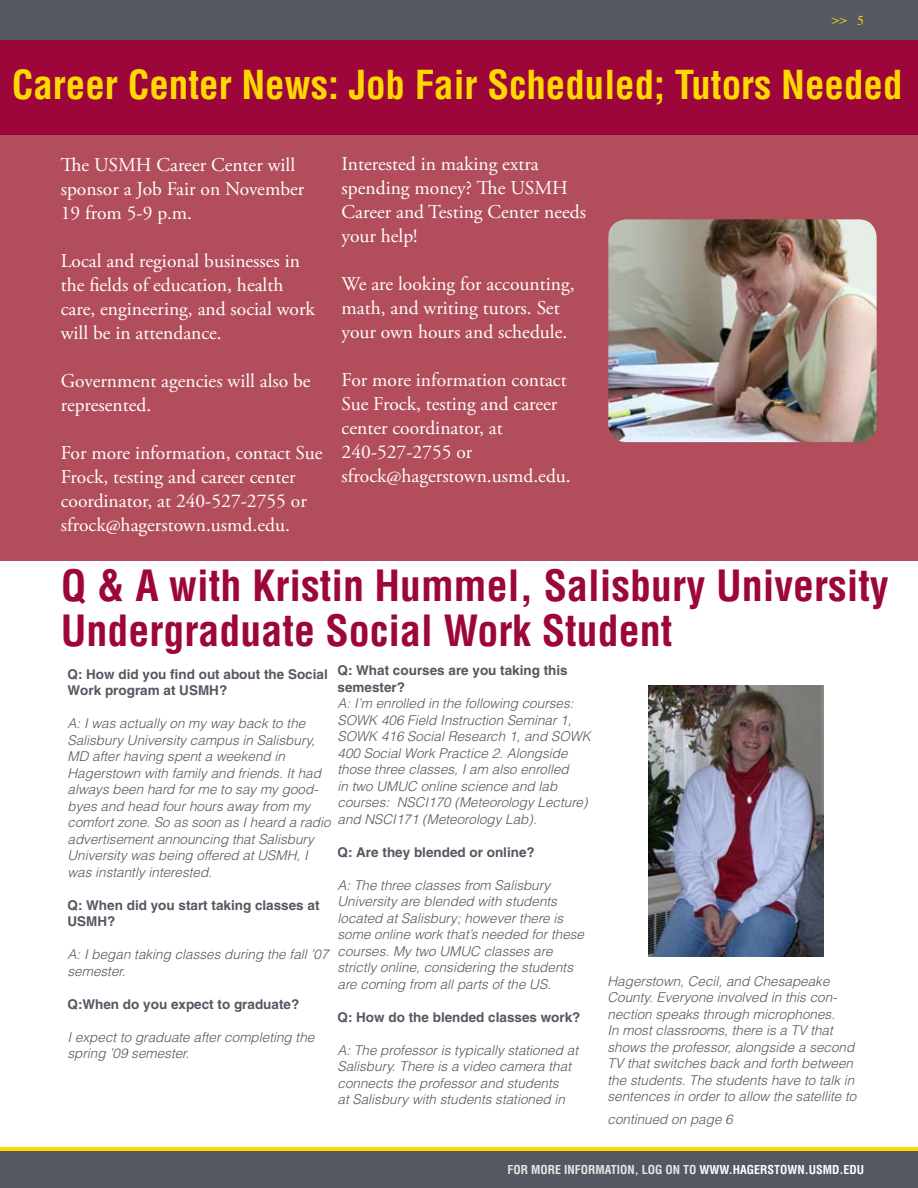
<style>
.page{position:relative;width:918px;height:1188px;background:#fff}
.page>*{position:absolute;margin:0;border:0;box-sizing:border-box;transform-origin:0 0}
.t1{font:700 condensed 42px/45px "Helvetica LT Std";color:#9d063b}
.t2{font:700 condensed 39px "Helvetica LT Std";color:#ffd900}
.t3{font:19.5px/24px "Adobe Garamond Pro";color:#fff}
.t4{font:italic 300 13.5px/16.5px "Helvetica";color:#545861}
.t5{font:700 13.5px/16.5px "Helvetica";color:#545861}
.t6{font:13.5px "Times";color:#ffd900}
.t7{font:700 condensed 12px "Helvetica LT Std";color:#e7e7e4}
.s1{color:#fff}
</style>
<div class="page">
<div style="left:0;top:0;width:918px;height:40px;background:#545861"></div>
<div style="left:0;top:135px;width:918px;height:425px;background:#b24e5c"></div>
<div style="left:0;top:40px;width:918px;height:95px;background:#9d063b"></div>
<img style="left:648px;top:685px;width:176px;height:271px">
<img style="left:608px;top:219px;width:269px;height:223px">
<div style="left:0;top:1151px;width:918px;height:37px;background:#545861"></div>
<hr style="left:0;top:1148px;width:918px;height:3px;background:#ffd900">
<p class="t6" style="left:832px;top:7px;width:34px">&gt;&gt; 5</p>
<h2 class="t2" style="left:12px;top:60px;width:892px">Career Center News: Job Fair Scheduled; Tutors Needed</h2>
<h3 class="t3" style="left:61px;top:153px;width:245px">The USMH Career Center will sponsor a Job Fair on November<br>19 from 5-9 p.m.</h3>
<h3 class="t3" style="left:61px;top:249px;width:256px">Local and regional businesses in the fields of education, health care, engineering, and social work will be in attendance.</h3>
<h3 class="t3" style="left:61px;top:369px;width:251px">Government agencies will also be represented.</h3>
<h3 class="t3" style="left:61px;top:441px;width:263px">For more information, contact Sue Frock, testing and career center coordinator, at 240-527-2755 or sfrock@hagerstown.usmd.edu.</h3>
<h3 class="t3" style="left:342px;top:153px;width:246px">Interested in making extra spending money? The USMH<br>Career and Testing Center needs your help!</h3>
<h3 class="t3" style="left:342px;top:273px;width:235px">We are looking for accounting, math, and writing tutors. Set your own hours and schedule.</h3>
<h3 class="t3" style="left:342px;top:369px;width:231px">For more information contact<br>Sue Frock, testing and career center coordinator, at<br>240-527-2755 or sfrock@hagerstown.usmd.edu.</h3>
<h1 class="t1" style="left:61px;top:563px;width:829px">Q &amp; A with Kristin Hummel, Salisbury University<br>Undergraduate Social Work Student</h1>
<p class="t5" style="left:338px;top:662px;width:232px">Q: What courses are you taking this semester?</p>
<p class="t4" style="left:338px;top:695px;width:255px">A: I’m enrolled in the following courses:<br>SOWK 406 Field Instruction Seminar 1, SOWK 416 Social Research 1, and SOWK 400 Social Work Practice 2. Alongside those three classes, I am also enrolled<br>in two UMUC online science and lab courses: NSCI170 (Meteorology Lecture) and NSCI171 (Meteorology Lab).</p>
<p class="t5" style="left:338px;top:843px;width:199px">Q: Are they blended or online?</p>
<p class="t4" style="left:338px;top:876px;width:248px">A: The three classes from Salisbury University are blended with students located at Salisbury; however there is some online work that’s needed for these courses. My two UMUC classes are strictly online, considering the students are coming from all parts of the US.</p>
<p class="t5" style="left:338px;top:1008px;width:245px">Q: How do the blended classes work?</p>
<p class="t4" style="left:338px;top:1041px;width:242px">A: The professor is typically stationed at Salisbury. There is a video camera that connects the professor and students<br>at Salisbury with students stationed in</p>
<p class="t5" style="left:68px;top:665px;width:262px">Q: How did you find out about the Social<br>Work program at USMH?</p>
<p class="t4" style="left:68px;top:715px;width:265px">A: I was actually on my way back to the Salisbury University campus in Salisbury, MD after having spent a weekend in Hagerstown with family and friends. It had always been hard for me to say my good&shy;byes and head four hours away from my comfort zone. So as soon as I heard a radio advertisement announcing that Salisbury University was being offered at USMH, I was instantly interested.</p>
<p class="t5" style="left:68px;top:896px;width:254px">Q: When did you start taking classes at<br>USMH?</p>
<p class="t4" style="left:68px;top:946px;width:263px">A: I began taking classes during the fall ’07 semester.</p>
<p class="t5" style="left:68px;top:995px;width:233px">Q:When do you expect to graduate?</p>
<p class="t4" style="left:68px;top:1028px;width:248px">I expect to graduate after completing the spring ’09 semester.</p>
<p class="t4" style="left:608px;top:972px;width:250px">Hagerstown, Cecil, and Chesapeake County. Everyone involved in this con&shy;nection speaks through microphones.<br>In most classrooms, there is a TV that shows the professor, alongside a second TV that switches back and forth between the students. The students have to talk in sentences in order to allow the satellite to</p>
<p class="t4" style="left:608px;top:1111px;width:127px">continued on page 6</p>
<p class="t7" style="left:508px;top:1162px;width:358px">for more information, log on to <span class="s1">www.hagerstown.usmd.edu</span></p>
</div>
